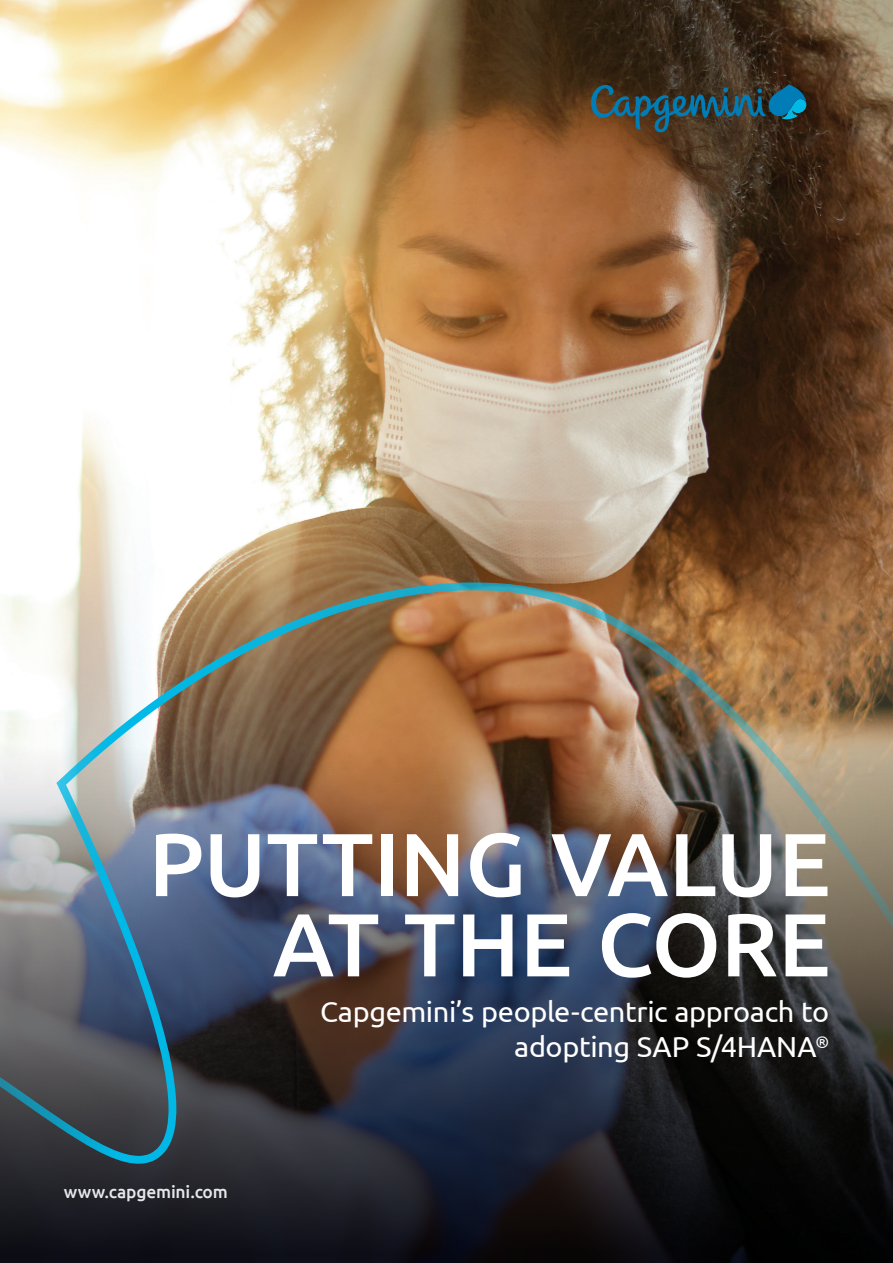
<style>
.page{position:relative;width:893px;height:1263px;background:#fff}
.page>*{position:absolute;margin:0;border:0;box-sizing:border-box;transform-origin:0 0}
.t1{font:500 89.25px/80.2px "Ubuntu";color:#fff;text-align:right}
.t2{font:28.95px/34.8px "Ubuntu";letter-spacing:-.015em;color:#fff;text-align:right}
.t3{font:500 17.4px "Ubuntu";letter-spacing:-.01em;color:#e6e7e9}
</style>
<div class="page">
<img style="left:0;top:0;width:893px;height:582px">
<svg style="left:591px;top:84px;width:215px;height:48px;background:#344849"></svg>
<img style="left:0;top:582px;width:893px;height:681px">
<h1 class="t1" style="left:149px;top:821px;width:683px">PUTTING VALUE<br>AT THE CORE</h1>
<p class="t2" style="left:320px;top:994px;width:511px">Capgemini’s people-centric approach to adopting SAP S/4HANA<sup>®</sup></p>
<p class="t3" style="left:64px;top:1180px;width:166px">www.capgemini.com</p>
</div>
